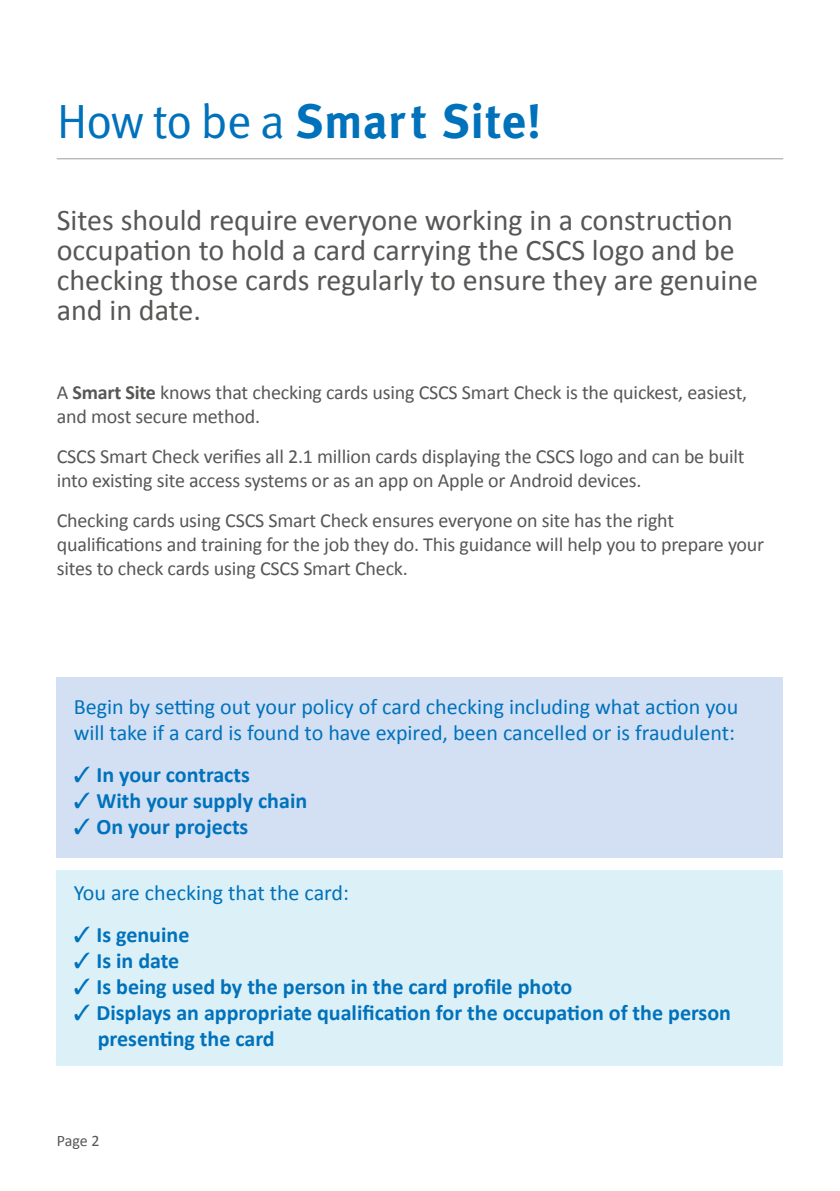
<style>
.page{position:relative;width:840px;height:1191px;background:#fff}
.page>*{position:absolute;margin:0;border:0;box-sizing:border-box;transform-origin:0 0}
.t1{font:700 48px "Meta Pro";letter-spacing:.01em;color:#0072bb}
.t2{font:30px/30px "Calibri";color:#575756}
.t3{font:700 22px/26px "Calibri";color:#0072bb}
.t4{font:22px/26px "Calibri";color:#0072bb}
.t5{font:20px/24px "Calibri";letter-spacing:-.01em;color:#575756}
.t6{font:16px "Calibri";color:#575756}
.s1{font-family:"Meta Pro Norm";font-weight:400}
.s2{font-weight:700}
</style>
<div class="page">
<div style="left:57px;top:677px;width:725px;height:180px;background:#d3e0f4"></div>
<div style="left:57px;top:870px;width:725px;height:196px;background:#dcf0f7"></div>
<hr style="left:57px;top:158px;width:725px;height:1px;background:#9d9d9c">
<h1 class="t1" style="left:57px;top:84px;width:486px"><span class="s1">How to be a</span> Smart Site!</h1>
<h2 class="t2" style="left:57px;top:204px;width:702px">Sites should require everyone working in a construction occupation to hold a card carrying the CSCS logo and be checking those cards regularly to ensure they are genuine and in date.</h2>
<p class="t5" style="left:57px;top:380px;width:691px">A <span class="s2">Smart Site</span> knows that checking cards using CSCS Smart Check is the quickest, easiest, and most secure method.</p>
<p class="t5" style="left:57px;top:444px;width:688px">CSCS Smart Check verifies all 2.1 million cards displaying the CSCS logo and can be built into existing site access systems or as an app on Apple or Android devices.</p>
<p class="t5" style="left:57px;top:508px;width:708px">Checking cards using CSCS Smart Check ensures everyone on site has the right qualifications and training for the job they do. This guidance will help you to prepare your sites to check cards using CSCS Smart Check.</p>
<p class="t4" style="left:74px;top:692px;width:665px">Begin by setting out your policy of card checking including what action you will take if a card is found to have expired, been cancelled or is fraudulent:</p>
<p class="t3" style="left:74px;top:760px;width:177px">✓ In your contracts</p>
<p class="t3" style="left:74px;top:786px;width:235px">✓ With your supply chain</p>
<p class="t3" style="left:74px;top:812px;width:176px">✓ On your projects</p>
<p class="t4" style="left:74px;top:879px;width:277px">You are checking that the card:</p>
<p class="t3" style="left:74px;top:921px;width:117px">✓ Is genuine</p>
<p class="t3" style="left:74px;top:947px;width:107px">✓ Is in date</p>
<p class="t3" style="left:74px;top:973px;width:500px">✓ Is being used by the person in the card profile photo</p>
<p class="t3" style="left:98px;top:999px;width:634px;text-indent:-24px">✓ Displays an appropriate qualification for the occupation of the person presenting the card</p>
<p class="t6" style="left:57px;top:1129px;width:44px">Page 2</p>
</div>
